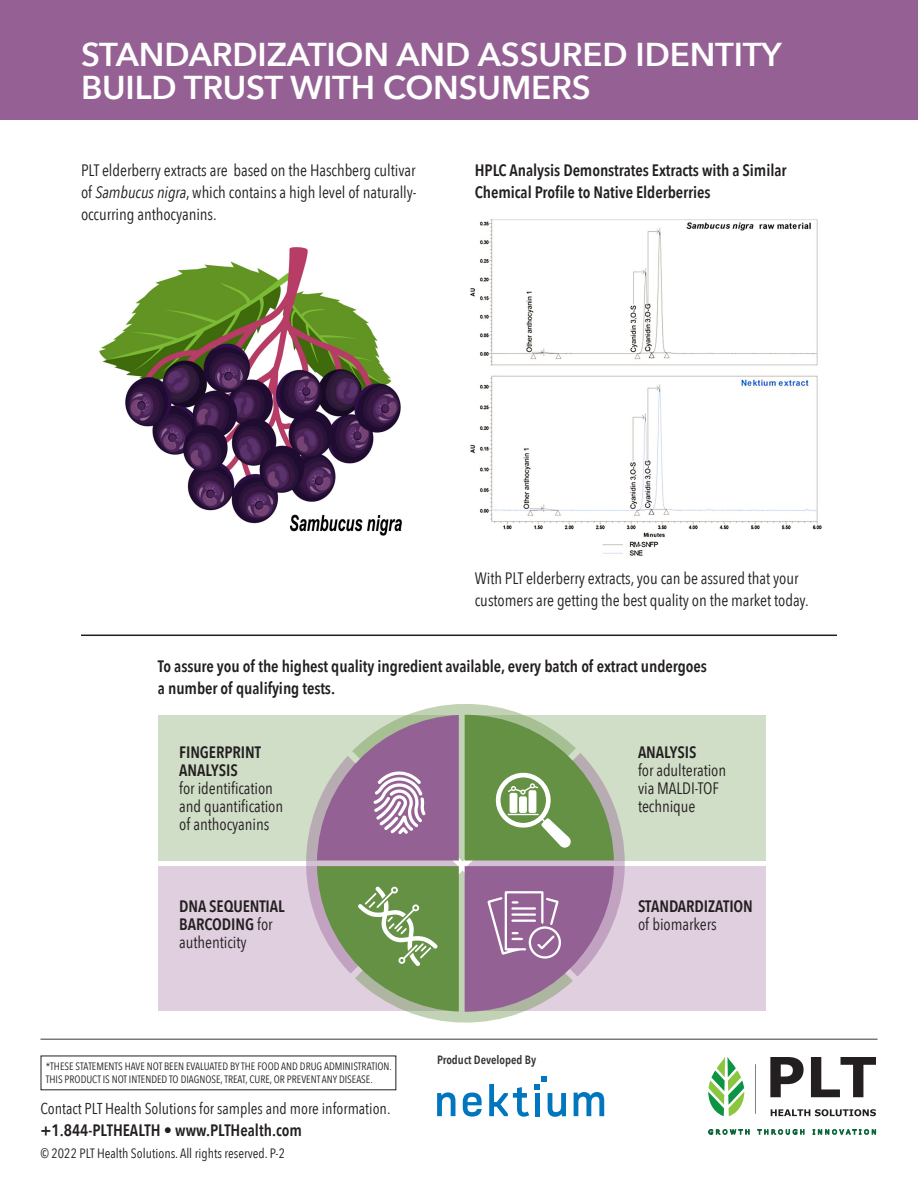
<style>
.page{position:relative;width:918px;height:1188px;background:#fff}
.page>*{position:absolute;margin:0;border:0;box-sizing:border-box;transform-origin:0 0}
.t1{font:600 33px/33px "Avenir Next";letter-spacing:-.005em;color:#fff}
.t2{font:16.5px/18px "Avenir Next Condensed";letter-spacing:-.005em;color:#231f20}
.t3{font:600 16.5px/18px "Avenir Next Condensed";letter-spacing:-.005em;color:#231f20}
.t4{font:15.75px "Avenir Next Condensed";color:#231f20}
.t5{font:13.5px "Avenir Next Condensed";color:#231f20}
.Body_Text{font:600 12px "Avenir Next Condensed";color:#343432}
.t6{font:10.65px/13.4px "Avenir Next Condensed";color:#231f20}
.s1{font-style:italic}
.s2{font-weight:600}
.s3{font-weight:400}
</style>
<div class="page">
<div style="left:465px;top:715px;width:300px;height:145px;background:#d1dec7"></div>
<div style="left:465px;top:866px;width:300px;height:145px;background:#dfcfdf"></div>
<div style="left:159px;top:715px;width:300px;height:145px;background:#d1dec7"></div>
<div style="left:158px;top:866px;width:301px;height:145px;background:#dfcfdf"></div>
<svg style="left:306px;top:704px;width:319px;height:319px"></svg>
<div style="left:0;top:0;width:918px;height:120px;background:#956195"></div>
<hr style="left:40px;top:1039px;width:838px;height:1px;background:#231f20">
<svg style="left:708px;top:1057px;width:36px;height:59px"></svg>
<svg style="left:770px;top:1057px;width:34px;height:40px"></svg>
<svg style="left:811px;top:1057px;width:65px;height:40px"></svg>
<svg style="left:709px;top:1129px;width:40px;height:5px"></svg>
<svg style="left:757px;top:1129px;width:47px;height:5px"></svg>
<svg style="left:813px;top:1129px;width:63px;height:5px"></svg>
<svg style="left:771px;top:1109px;width:105px;height:7px"></svg>
<hr style="left:755px;top:1064px;width:1px;height:50px;background:#808285">
<img style="left:99px;top:247px;width:303px;height:289px">
<hr style="left:81px;top:635px;width:756px;height:1px;background:#231f20">
<svg style="left:437px;top:1092px;width:18px;height:24px"></svg>
<svg style="left:463px;top:1093px;width:19px;height:24px"></svg>
<svg style="left:489px;top:1084px;width:40px;height:33px"></svg>
<svg style="left:535px;top:1076px;width:31px;height:41px"></svg>
<svg style="left:574px;top:1092px;width:30px;height:24px"></svg>
<img style="left:470px;top:219px;width:352px;height:337px">
<p class="t1" style="left:81px;top:37px;width:702px">STANDARDIZATION AND ASSURED IDENTITY<br>BUILD TRUST WITH CONSUMERS</p>
<p class="t2" style="left:81px;top:159px;width:337px;line-height:21.8px;text-align:justify">PLT elderberry extracts are based on the Haschberg cultivar of <span class="s1">Sambucus nigra</span>, which contains a high level of naturally&shy;occurring anthocyanins.</p>
<p class="t3" style="left:475px;top:159px;width:313px;line-height:21.8px">HPLC Analysis Demonstrates Extracts with a Similar<br>Chemical Profile to Native Elderberries</p>
<p class="t2" style="left:475px;top:567px;width:335px;line-height:21.8px">With PLT elderberry extracts, you can be assured that your customers are getting the best quality on the market today.</p>
<p class="t3" style="left:158px;top:655px;width:550px;line-height:21.8px">To assure you of the highest quality ingredient available, every batch of extract undergoes a number of qualifying tests.</p>
<p class="t2" style="left:179px;top:743px;width:105px"><span class="s2">FINGERPRINT<br>ANALYSIS<br></span>for identification and quantification of anthocyanins</p>
<p class="t3" style="left:179px;top:897px;width:107px">DNA SEQUENTIAL<br>BARCODING <span class="s3">for authenticity</span></p>
<p class="t6" style="left:46px;top:1059px;width:348px">*THESE STATEMENTS HAVE NOT BEEN EVALUATED BY THE FOOD AND DRUG ADMINISTRATION.<br>THIS PRODUCT IS NOT INTENDED TO DIAGNOSE, TREAT, CURE, OR PREVENT ANY DISEASE.</p>
<p class="t4" style="left:40px;top:1095px;width:351px">Contact PLT Health Solutions for samples and more information.</p>
<p class="t3" style="left:40px;top:1121px;width:263px">+1.844-PLTHEALTH • www.PLTHealth.com</p>
<p class="t5" style="left:40px;top:1142px;width:246px">© 2022 PLT Health Solutions. All rights reserved. P-2</p>
<p class="Body_Text" style="left:437px;top:1050px;width:101px">Product Developed By</p>
<p class="t2" style="left:638px;top:743px;width:90px"><span class="s2">ANALYSIS<br></span>for adulteration via MALDI-TOF technique</p>
<p class="t3" style="left:638px;top:897px;width:116px">STANDARDIZATION <span class="s3">of biomarkers</span></p>
</div>
